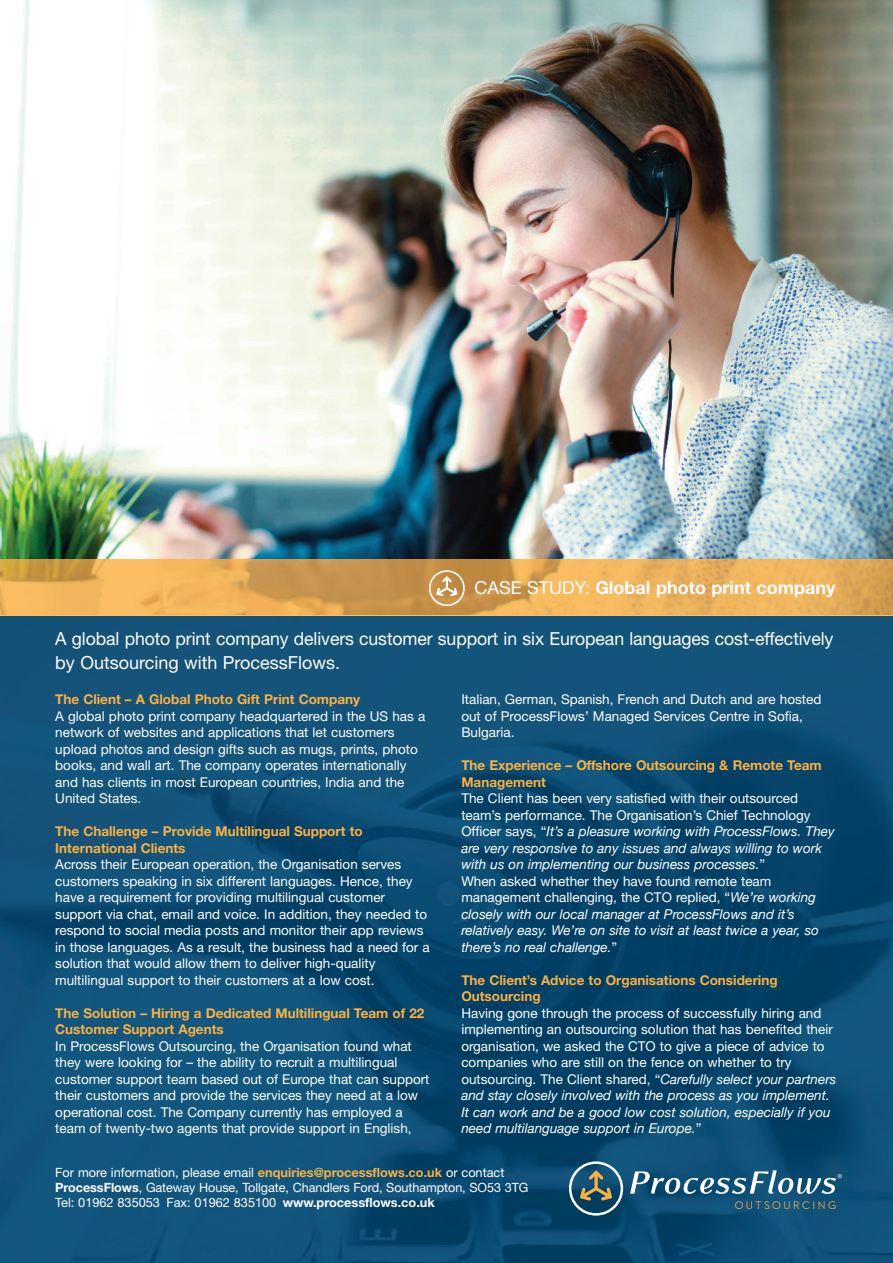
<style>
.page{position:relative;width:893px;height:1263px;background:#fff}
.page>*{position:absolute;margin:0;border:0;box-sizing:border-box;transform-origin:0 0}
.t1{font:18px/24px "Helvetica Neue";letter-spacing:-.005em;color:#fff}
.t2{font:700 18px "Helvetica Neue";color:#fff}
.t3{font:13.5px/16.5px "Helvetica Neue";color:#fff}
.t4{font:italic 13.5px/16.5px "Helvetica Neue";color:#fff}
.t5{font:700 13.5px/16.5px "Helvetica Neue";color:#fbb03f}
.t6{font:12.75px/15px "Helvetica Neue";color:#fff}
.t7{font:500 11.25px "Neutraface 2 Display";letter-spacing:.22em;color:#fbb03f}
.s1{font-weight:400}
.s2{font-style:normal}
.s3{font-style:italic}
.s4{font-weight:700;color:#fbb03f}
.s5{font-weight:700}
</style>
<div class="page">
<img style="left:0;top:617px;width:893px;height:646px">
<img style="left:0;top:0;width:893px;height:560px">
<hr style="left:0;top:615px;width:893px;height:2px;background:#125781">
<svg style="left:630px;top:1170px;width:212px;height:24px"></svg>
<svg style="left:569px;top:1161px;width:54px;height:54px;background:#426a7c"></svg>
<hr style="left:0;top:615px;width:893px;height:1px;background:#fcbd63">
<img style="left:0;top:560px;width:893px;height:55px">
<svg style="left:429px;top:570px;width:36px;height:36px"></svg>
<h1 class="t2" style="left:474px;top:581px;width:363px"><span class="s1">CASE STUDY:</span> Global photo print company</h1>
<h1 class="t1" style="left:55px;top:629px;width:780px">A global photo print company delivers customer support in six European languages cost-effectively by Outsourcing with ProcessFlows.</h1>
<p class="t5" style="left:55px;top:692px;width:306px">The Client – A Global Photo Gift Print Company</p>
<p class="t3" style="left:55px;top:709px;width:372px">A global photo print company headquartered in the US has a network of websites and applications that let customers upload photos and design gifts such as mugs, prints, photo books, and wall art. The company operates internationally and has clients in most European countries, India and the United States.</p>
<p class="t5" style="left:55px;top:824px;width:309px">The Challenge – Provide Multilingual Support to<br>International Clients</p>
<p class="t3" style="left:55px;top:857px;width:376px">Across their European operation, the Organisation serves customers speaking in six different languages. Hence, they have a requirement for providing multilingual customer support via chat, email and voice. In addition, they needed to respond to social media posts and monitor their app reviews in those languages. As a result, the business had a need for a solution that would allow them to deliver high-quality multilingual support to their customers at a low cost.</p>
<p class="t5" style="left:55px;top:1006px;width:371px">The Solution – Hiring a Dedicated Multilingual Team of 22<br>Customer Support Agents</p>
<p class="t3" style="left:55px;top:1039px;width:376px">In ProcessFlows Outsourcing, the Organisation found what they were looking for – the ability to recruit a multilingual customer support team based out of Europe that can support their customers and provide the services they need at a low operational cost. The Company currently has employed a team of twenty-two agents that provide support in English,</p>
<p class="t3" style="left:461px;top:692px;width:361px">Italian, German, Spanish, French and Dutch and are hosted out of ProcessFlows’ Managed Services Centre in Sofia,<br>Bulgaria.</p>
<p class="t5" style="left:461px;top:758px;width:362px">The Experience – Offshore Outsourcing &amp; Remote Team<br>Management</p>
<p class="t4" style="left:461px;top:790px;width:375px"><span class="s2">The Client has been very satisfied with their outsourced team’s performance. The Organisation’s Chief Technology Officer says, “</span>It’s a pleasure working with ProcessFlows. They are very responsive to any issues and always willing to work with us on implementing our business processes.<span class="s2">”<br>When asked whether they have found remote team management challenging, the CTO replied, “</span>We’re working closely with our local manager at ProcessFlows and it’s relatively easy. We’re on site to visit at least twice a year, so there’s no real challenge.<span class="s2">”</span></p>
<p class="t5" style="left:461px;top:973px;width:318px">The Client’s Advice to Organisations Considering<br>Outsourcing</p>
<p class="t3" style="left:461px;top:1006px;width:376px">Having gone through the process of successfully hiring and implementing an outsourcing solution that has benefited their organisation, we asked the CTO to give a piece of advice to companies who are still on the fence on whether to try outsourcing. The Client shared, “<span class="s3">Carefully select your partners and stay closely involved with the process as you implement.<br>It can work and be a good low cost solution, especially if you need multilanguage support in Europe.</span>”</p>
<p class="t6" style="left:55px;top:1166px;width:475px">For more information, please email <span class="s4">enquiries@processflows.co.uk</span> or contact<br><span class="s5">ProcessFlows</span>, Gateway House, Tollgate, Chandlers Ford, Southampton, SO53 3TG<br>Tel: 01962 835053 Fax: 01962 835100 <span class="s5">www.processflows.co.uk</span></p>
<p class="t7" style="left:735px;top:1201px;width:103px">OUTSOURCING</p>
</div>
